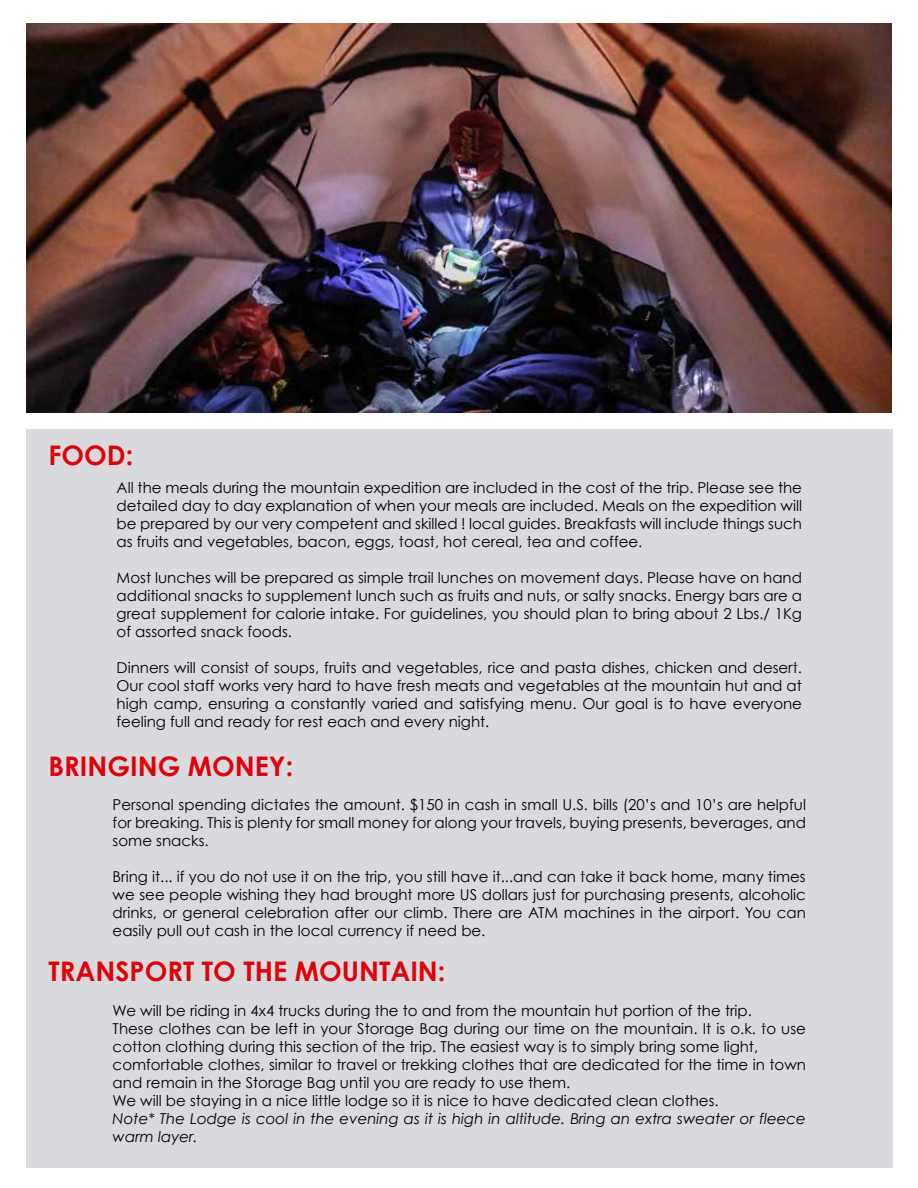
<style>
.page{position:relative;width:918px;height:1188px;background:#fff}
.page>*{position:absolute;margin:0;border:0;box-sizing:border-box;transform-origin:0 0}
.t1{font:700 27px "Century Gothic";color:#df0209}
.t2{font:15px/18px "Century Gothic";color:#000;text-align:justify}
.t3{font:italic 15px/18px "Century Gothic";color:#000}
</style>
<div class="page">
<div style="left:26px;top:429px;width:866px;height:739px;background:#d9dade"></div>
<img style="left:26px;top:23px;width:866px;height:389px">
<h1 class="t1" style="left:49px;top:438px;width:86px">FOOD:</h1>
<p class="t2" style="left:117px;top:479px;width:687px">All the meals during the mountain expedition are included in the cost of the trip. Please see the detailed day to day explanation of when your meals are included. Meals on the expedition will be prepared by our very competent and skilled ! local guides. Breakfasts will include things such as fruits and vegetables, bacon, eggs, toast, hot cereal, tea and coffee.</p>
<p class="t2" style="left:117px;top:569px;width:687px">Most lunches will be prepared as simple trail lunches on movement days. Please have on hand additional snacks to supplement lunch such as fruits and nuts, or salty snacks. Energy bars are a great supplement for calorie intake. For guidelines, you should plan to bring about 2 Lbs./ 1Kg of assorted snack foods.</p>
<p class="t2" style="left:117px;top:659px;width:687px">Dinners will consist of soups, fruits and vegetables, rice and pasta dishes, chicken and desert.<br>Our cool staff works very hard to have fresh meats and vegetables at the mountain hut and at high camp, ensuring a constantly varied and satisfying menu. Our goal is to have everyone feeling full and ready for rest each and every night.</p>
<h1 class="t1" style="left:49px;top:749px;width:246px">BRINGING MONEY:</h1>
<p class="t2" style="left:113px;top:796px;width:695px">Personal spending dictates the amount. $150 in cash in small U.S. bills (20’s and 10’s are helpful for breaking. This is plenty for small money for along your travels, buying presents, beverages, and some snacks.</p>
<p class="t2" style="left:113px;top:868px;width:695px">Bring it... if you do not use it on the trip, you still have it...and can take it back home, many times we see people wishing they had brought more US dollars just for purchasing presents, alcoholic drinks, or general celebration after our climb. There are ATM machines in the airport. You can easily pull out cash in the local currency if need be.</p>
<h1 class="t1" style="left:49px;top:955px;width:398px">TRANSPORT TO THE MOUNTAIN:</h1>
<p class="t2" style="left:113px;top:1001px;width:695px;text-align:left">We will be riding in 4x4 trucks during the to and from the mountain hut portion of the trip.<br>These clothes can be left in your Storage Bag during our time on the mountain. It is o.k. to use cotton clothing during this section of the trip. The easiest way is to simply bring some light, comfortable clothes, similar to travel or trekking clothes that are dedicated for the time in town and remain in the Storage Bag until you are ready to use them.<br>We will be staying in a nice little lodge so it is nice to have dedicated clean clothes.</p>
<p class="t3" style="left:113px;top:1109px;width:695px">Note* The Lodge is cool in the evening as it is high in altitude. Bring an extra sweater or fleece warm layer.</p>
</div>
